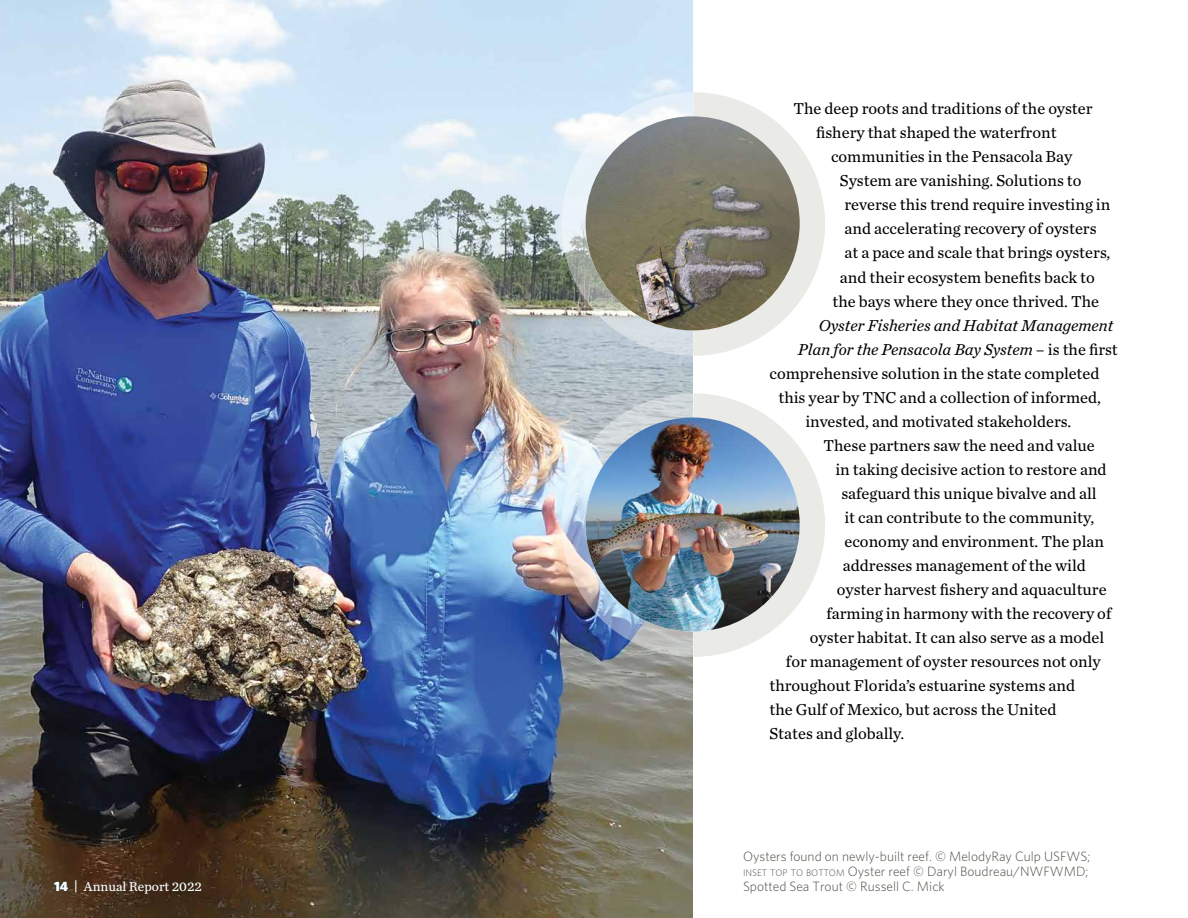
<style>
.page{position:relative;width:1188px;height:918px;background:#fff}
.page>*{position:absolute;margin:0;border:0;box-sizing:border-box;transform-origin:0 0}
.t1{font:16.5px/24px "Chronicle Text G2";color:#000}
.t2{font:italic 16.5px "Chronicle Text G2";color:#000}
.t3{font:300 13.5px/15px "Whitney";color:#4d4c42}
.t4{font:13.5px "Chronicle Text G2";color:#fff}
.s1{font-style:normal}
.s2{font-size:9.45px}
.s3{font-family:"Whitney";font-weight:900}
.s4{font-family:"Whitney"}
</style>
<div class="page">
<img style="left:0;top:0;width:693px;height:918px">
<svg style="left:562px;top:393px;width:263px;height:264px"></svg>
<img style="left:586px;top:417px;width:214px;height:215px;border-radius:107px">
<svg style="left:562px;top:92px;width:263px;height:264px"></svg>
<img style="left:586px;top:116px;width:214px;height:214px;border-radius:107px">
<p class="t1" style="left:816px;top:96px;width:278px;text-indent:-23px">The deep roots and traditions of the oyster fishery that shaped the waterfront</p>
<p class="t1" style="left:831px;top:144px;width:243px">communities in the Pensacola Bay</p>
<p class="t1" style="left:840px;top:168px;width:243px">System are vanishing. Solutions to</p>
<p class="t1" style="left:845px;top:192px;width:267px">reverse this trend require investing in</p>
<p class="t1" style="left:845px;top:216px;width:254px">and accelerating recovery of oysters</p>
<p class="t1" style="left:845px;top:240px;width:267px">at a pace and scale that brings oysters,</p>
<p class="t1" style="left:840px;top:264px;width:256px">and their ecosystem benefits back to</p>
<p class="t1" style="left:832px;top:288px;width:268px">the bays where they once thrived. The</p>
<p class="t2" style="left:819px;top:312px;width:296px">Oyster Fisheries and Habitat Management</p>
<p class="t2" style="left:798px;top:336px;width:321px">Plan for the Pensacola Bay System <span class="s1">– is the first</span></p>
<p class="t1" style="left:769px;top:360px;width:332px">comprehensive solution in the state completed</p>
<p class="t1" style="left:778px;top:384px;width:324px">this year by TNC and a collection of informed,</p>
<p class="t1" style="left:805px;top:408px;width:267px">invested, and motivated stakeholders.</p>
<p class="t1" style="left:823px;top:432px;width:273px">These partners saw the need and value</p>
<p class="t1" style="left:835px;top:456px;width:273px">in taking decisive action to restore and</p>
<p class="t1" style="left:841px;top:480px;width:257px">safeguard this unique bivalve and all</p>
<p class="t1" style="left:844px;top:504px;width:251px">it can contribute to the community,</p>
<p class="t1" style="left:844px;top:528px;width:261px">economy and environment. The plan</p>
<p class="t1" style="left:843px;top:552px;width:244px">addresses management of the wild</p>
<p class="t1" style="left:837px;top:576px;width:271px">oyster harvest fishery and aquaculture</p>
<p class="t1" style="left:826px;top:600px;width:286px">farming in harmony with the recovery of</p>
<p class="t1" style="left:810px;top:624px;width:296px">oyster habitat. It can also serve as a model</p>
<p class="t1" style="left:786px;top:648px;width:316px">for management of oyster resources not only</p>
<p class="t1" style="left:769px;top:672px;width:307px">throughout Florida’s estuarine systems and</p>
<p class="t1" style="left:769px;top:696px;width:289px">the Gulf of Mexico, but across the United</p>
<p class="t1" style="left:769px;top:720px;width:136px">States and globally.</p>
<p class="t3" style="left:743px;top:848px;width:349px">Oysters found on newly-built reef. © MelodyRay Culp USFWS;<br><span class="s2">INSET TOP TO BOTTOM</span> Oyster reef © Daryl Boudreau/NWFWMD;</p>
<p class="t4" style="left:54px;top:876px;width:149px"><span class="s3">14</span> <span class="s4">|</span> Annual Report 2022</p>
<p class="t3" style="left:743px;top:878px;width:203px">Spotted Sea Trout © Russell C. Mick</p>
</div>
